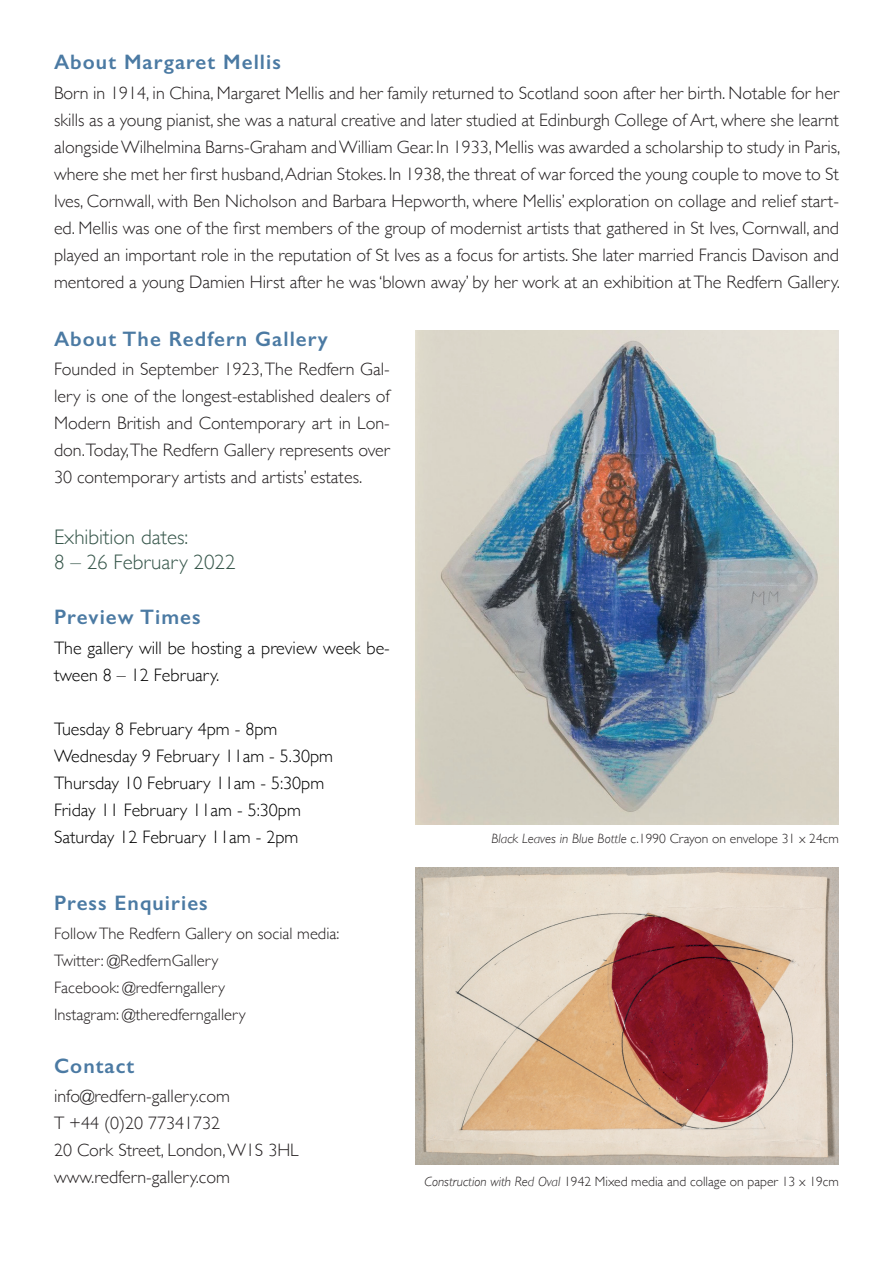
<style>
.page{position:relative;width:893px;height:1263px;background:#fff}
.page>*{position:absolute;margin:0;border:0;box-sizing:border-box;transform-origin:0 0}
.t1{font:600 21px "Gill Sans";letter-spacing:.05em;color:#4b7aa3}
.t2{font:300 21px/25.2px "Gill Sans";color:#37574b}
.t3{font:300 18px/27px "Gill Sans";color:#231f20;text-align:justify}
.t4{font:300 18px/27px "Gill Sans";color:#000}
.t5{font:300 16.5px/27px "Gill Sans";color:#231f20}
.t6{font:300 13.5px "Gill Sans";color:#231f20}
.s1{font-style:italic}
</style>
<div class="page">
<img style="left:415px;top:330px;width:424px;height:495px">
<img style="left:415px;top:867px;width:424px;height:298px">
<p class="t1" style="left:54px;top:49px;width:228px">About Margaret Mellis</p>
<p class="t3" style="left:54px;top:79px;width:788px">Born in 1914, in China, Margaret Mellis and her family returned to Scotland soon after her birth. Notable for her skills as a young pianist, she was a natural creative and later studied at Edinburgh College of Art, where she learnt alongside Wilhelmina Barns-Graham and William Gear. In 1933, Mellis was awarded a scholarship to study in Paris, where she met her first husband, Adrian Stokes. In 1938, the threat of war forced the young couple to move to St Ives, Cornwall, with Ben Nicholson and Barbara Hepworth, where Mellis’ exploration on collage and relief start&shy;ed. Mellis was one of the first members of the group of modernist artists that gathered in St Ives, Cornwall, and played an important role in the reputation of St Ives as a focus for artists. She later married Francis Davison and mentored a young Damien Hirst after he was ‘blown away’ by her work at an exhibition at The Redfern Gallery.</p>
<p class="t1" style="left:54px;top:326px;width:275px">About The Redfern Gallery</p>
<p class="t3" style="left:54px;top:355px;width:337px">Founded in September 1923, The Redfern Gal&shy;lery is one of the longest-established dealers of Modern British and Contemporary art in Lon&shy;don.Today,The Redfern Gallery represents over 30 contemporary artists and artists’ estates.</p>
<p class="t2" style="left:54px;top:524px;width:183px">Exhibition dates:<br>8 – 26 February 2022</p>
<p class="t1" style="left:54px;top:604px;width:148px">Preview Times</p>
<p class="t4" style="left:54px;top:634px;width:337px">The gallery will be hosting a preview week be&shy;tween 8 – 12 February.</p>
<p class="t4" style="left:54px;top:715px;width:281px">Tuesday 8 February 4pm - 8pm<br>Wednesday 9 February 11am - 5.30pm<br>Thursday 10 February 11am - 5:30pm<br>Friday 11 February 11am - 5:30pm<br>Saturday 12 February 11am - 2pm</p>
<p class="t1" style="left:54px;top:890px;width:155px">Press Enquiries</p>
<p class="t5" style="left:54px;top:919px;width:287px">Follow The Redfern Gallery on social media:<br>Twitter: @RedfernGallery<br>Facebook: @redferngallery<br>Instagram: @theredferngallery</p>
<p class="t1" style="left:54px;top:1053px;width:82px">Contact</p>
<p class="t3" style="left:54px;top:1082px;width:246px;text-align:left">info@redfern-gallery.com<br>T +44 (0)20 77341732<br>20 Cork Street, London, W1S 3HL www.redfern-gallery.com</p>
<p class="t6" style="left:491px;top:828px;width:349px"><span class="s1">Black Leaves in Blue Bottle</span> c.1990 Crayon on envelope 31 x 24cm</p>
<p class="t6" style="left:425px;top:1171px;width:416px"><span class="s1">Construction with Red Oval</span> 1942 Mixed media and collage on paper 13 x 19cm</p>
</div>
